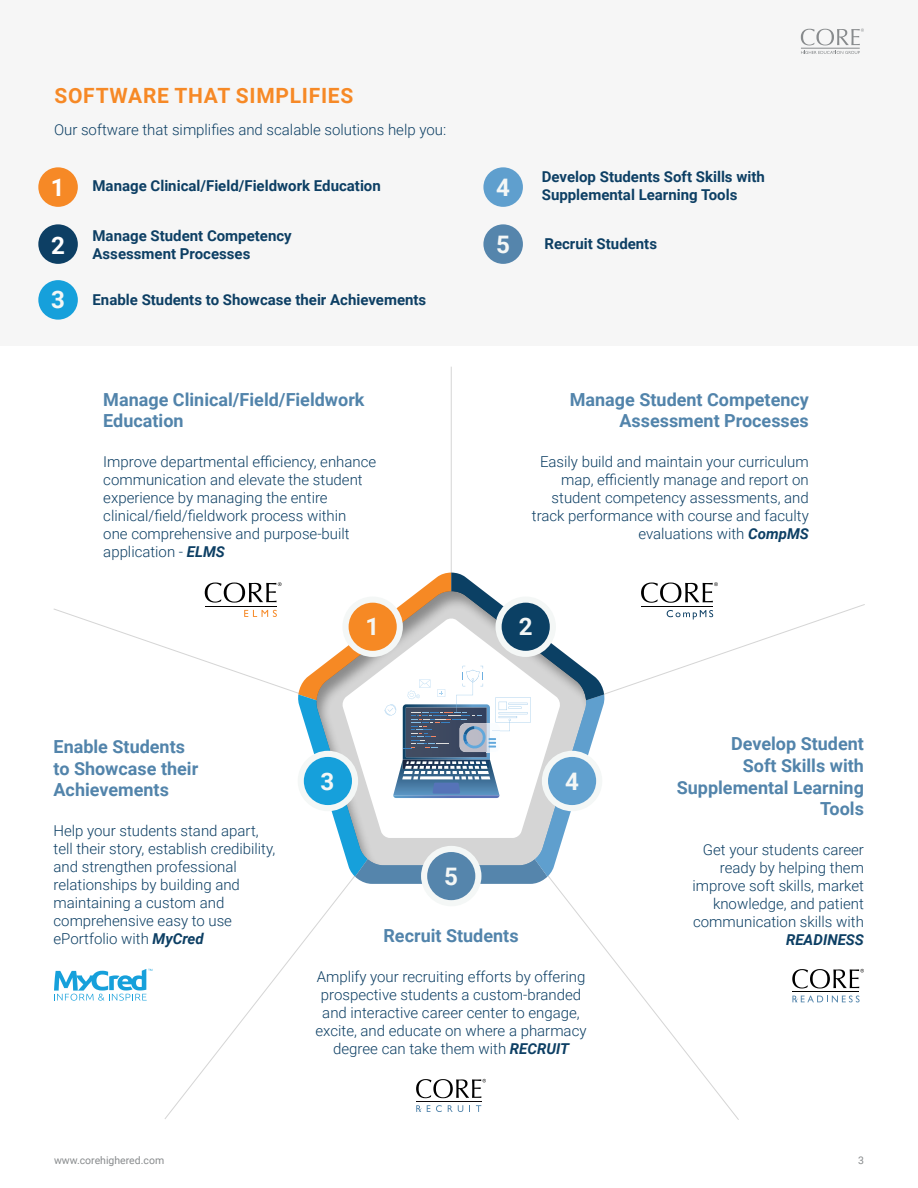
<style>
.page{position:relative;width:918px;height:1188px;background:#fff}
.page>*{position:absolute;margin:0;border:0;box-sizing:border-box;transform-origin:0 0}
.t1{font:700 24.15px "Roboto";color:#f4f7f6}
.t2{font:700 24.15px "Roboto";color:#fff}
.t3{font:700 21px "Roboto";letter-spacing:.035em;color:#f68926}
.t4{font:700 18px/21.6px "Roboto";color:#5284ab;text-align:right}
.t5{font:300 15px/18px "Roboto";color:#0d3f64;text-align:right}
.t6{font:700 15px/18px "Roboto";color:#0d3f64}
.t7{font:italic 700 15px "Roboto";color:#0d3f64}
.t8{font:10.5px "Roboto";color:#888b8d}
.s1{font-weight:700;font-style:italic}
</style>
<div class="page">
<hr style="left:451px;top:367px;width:1px;height:391px;background:#d5d5d5">
<svg style="left:606px;top:604px;width:259px;height:90px"></svg>
<svg style="left:463px;top:884px;width:276px;height:236px"></svg>
<svg style="left:164px;top:884px;width:284px;height:235px"></svg>
<svg style="left:54px;top:608px;width:242px;height:85px"></svg>
<div style="left:0;top:0;width:918px;height:345px;background:#f6f6f6"></div>
<hr style="left:641px;top:606px;width:72px;height:1px;background:#000">
<svg style="left:641px;top:582px;width:77px;height:21px"></svg>
<svg style="left:667px;top:610px;width:46px;height:10px"></svg>
<svg style="left:54px;top:969px;width:98px;height:32px"></svg>
<svg style="left:792px;top:996px;width:68px;height:6px"></svg>
<hr style="left:792px;top:992px;width:67px;height:1px;background:#000">
<svg style="left:792px;top:969px;width:72px;height:19px"></svg>
<svg style="left:436px;top:1105px;width:6px;height:7px"></svg>
<svg style="left:448px;top:1105px;width:15px;height:7px"></svg>
<svg style="left:476px;top:1105px;width:5px;height:7px"></svg>
<svg style="left:416px;top:1105px;width:14px;height:7px"></svg>
<hr style="left:416px;top:1101px;width:65px;height:1px;background:#0d0709">
<svg style="left:416px;top:1079px;width:70px;height:19px"></svg>
<hr style="left:205px;top:606px;width:71px;height:1px;background:#000">
<svg style="left:205px;top:582px;width:77px;height:21px"></svg>
<svg style="left:244px;top:610px;width:33px;height:7px"></svg>
<div style="left:38px;top:167px;width:40px;height:40px;background:#f68926;border-radius:50%"></div>
<div style="left:38px;top:224px;width:40px;height:40px;background:#0d3f64;border-radius:50%"></div>
<div style="left:38px;top:280px;width:40px;height:40px;background:#16a0db;border-radius:50%"></div>
<div style="left:483px;top:167px;width:40px;height:40px;background:#5f9fce;border-radius:50%"></div>
<div style="left:483px;top:224px;width:40px;height:40px;background:#5585ac;border-radius:50%"></div>
<hr style="left:801px;top:48px;width:59px;height:1px;background:#888b8d">
<svg style="left:801px;top:29px;width:63px;height:16px"></svg>
<svg style="left:801px;top:51px;width:59px;height:3px"></svg>
<div style="left:421px;top:846px;width:60px;height:60px;background:#f4f7f6;border-radius:50%"></div>
<div style="left:427px;top:852px;width:48px;height:48px;background:#5585ac;border-radius:50%"></div>
<svg style="left:296px;top:573px;width:310px;height:311px"></svg>
<h2 class="t3" style="left:54px;top:81px;width:301px">SOFTWARE THAT SIMPLIFIES</h2>
<p class="t5" style="left:54px;top:120px;width:394px">Our software that simplifies and scalable solutions help you:</p>
<h1 class="t2" style="left:51px;top:170px;width:15px">1</h1>
<h1 class="t2" style="left:51px;top:228px;width:15px">2</h1>
<h1 class="t1" style="left:51px;top:282px;width:15px">3</h1>
<p class="t6" style="left:93px;top:176px;width:290px">Manage Clinical/Field/Fieldwork Education</p>
<p class="t6" style="left:93px;top:226px;width:201px">Manage Student Competency<br>Assessment Processes</p>
<p class="t6" style="left:93px;top:290px;width:335px">Enable Students to Showcase their Achievements</p>
<p class="t4" style="left:103px;top:388px;width:263px;text-align:left">Manage Clinical/Field/Fieldwork<br>Education</p>
<p class="t5" style="left:103px;top:452px;width:274px;text-align:left">Improve departmental efficiency, enhance communication and elevate the student experience by managing the entire clinical/field/fieldwork process within<br>one comprehensive and purpose-built application - <span class="s1">ELMS</span></p>
<h1 class="t1" style="left:365px;top:610px;width:15px">1</h1>
<h1 class="t1" style="left:496px;top:170px;width:15px">4</h1>
<p class="t6" style="left:542px;top:167px;width:225px">Develop Students Soft Skills with<br>Supplemental Learning Tools</p>
<h1 class="t1" style="left:496px;top:227px;width:15px">5</h1>
<p class="t6" style="left:544px;top:234px;width:114px">Recruit Students</p>
<p class="t4" style="left:570px;top:388px;width:241px">Manage Student Competency<br>Assessment Processes</p>
<p class="t5" style="left:532px;top:452px;width:278px">Easily build and maintain your curriculum map, efficiently manage and report on student competency assessments, and track performance with course and faculty evaluations with <span class="s1">CompMS</span></p>
<h1 class="t1" style="left:519px;top:610px;width:15px">2</h1>
<p class="t4" style="left:54px;top:735px;width:146px;text-align:left">Enable Students to Showcase their<br>Achievements</p>
<p class="t5" style="left:54px;top:821px;width:223px;text-align:left">Help your students stand apart, tell their story, establish credibility, and strengthen professional relationships by building and maintaining a custom and comprehensive easy to use ePortfolio with <span class="s1">MyCred</span></p>
<p class="t8" style="left:54px;top:1153px;width:112px">www.corehighered.com</p>
<h1 class="t1" style="left:320px;top:764px;width:15px">3</h1>
<h1 class="t1" style="left:444px;top:859px;width:15px">5</h1>
<h1 class="t1" style="left:565px;top:764px;width:15px">4</h1>
<p class="t4" style="left:384px;top:924px;width:137px">Recruit Students</p>
<p class="t5" style="left:316px;top:967px;width:273px;text-align:center">Amplify your recruiting efforts by offering prospective students a custom-branded and interactive career center to engage, excite, and educate on where a pharmacy degree can take them with <span class="s1">RECRUIT</span></p>
<p class="t4" style="left:677px;top:733px;width:189px">Develop Student<br>Soft Skills with<br>Supplemental Learning<br>Tools</p>
<p class="t5" style="left:693px;top:840px;width:173px">Get your students career ready by helping them improve soft skills, market knowledge, and patient communication skills with</p>
<p class="t7" style="left:786px;top:929px;width:79px">READINESS</p>
<p class="t8" style="left:858px;top:1153px;width:7px">3</p>
</div>
